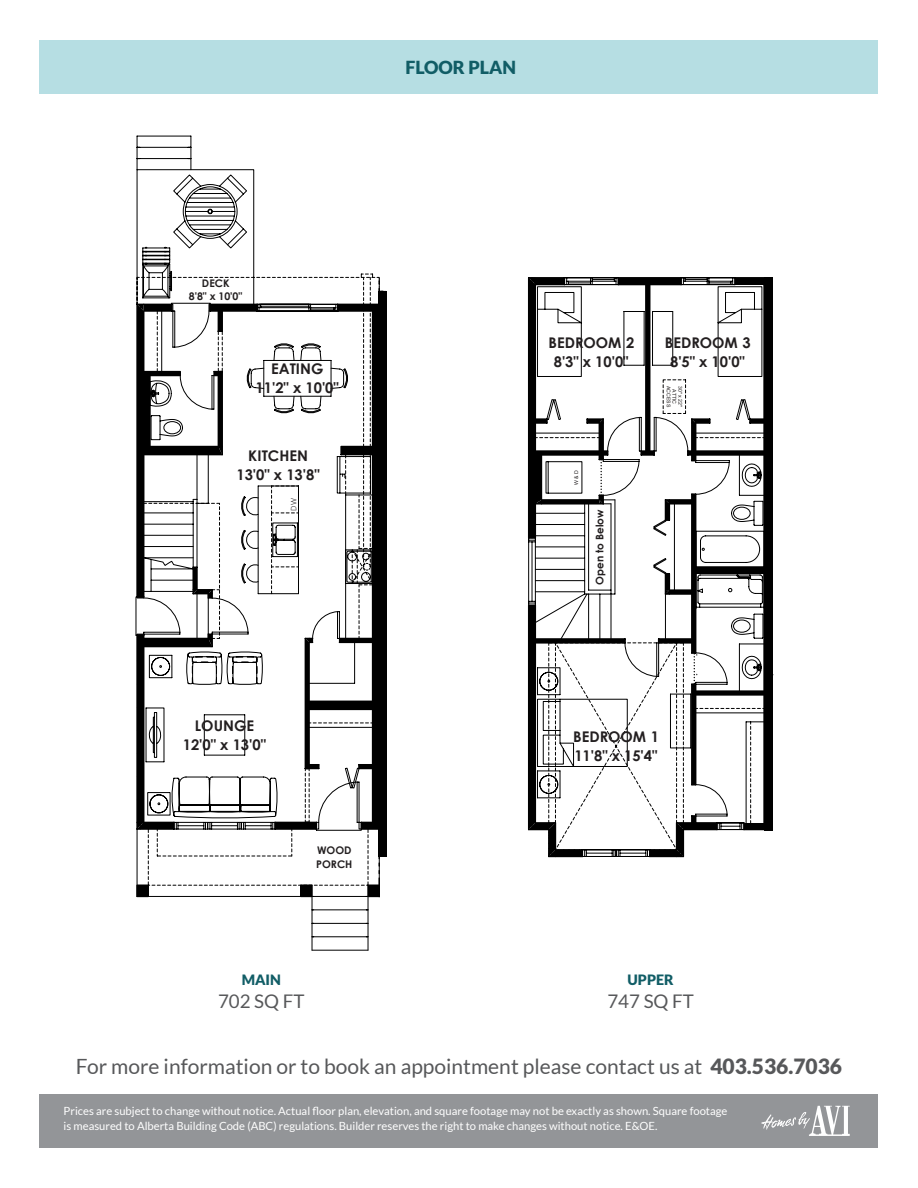
<style>
.page{position:relative;width:918px;height:1188px;background:#fff}
.page>*{position:absolute;margin:0;border:0;box-sizing:border-box;transform-origin:0 0}
.t1{font:21px "Lato";color:#57585a}
.t2{font:18.75px "Lato";color:#57585a}
.t3{font:900 18px "Lato";color:#115d66}
.t4{font:700 14.7px/18.8px "Century Gothic";color:#231f20;text-align:center}
.t5{font:900 14.25px "Lato";color:#115d66}
.t6{font:11.25px "Lato";color:#fff}
.t7{font:700 10.5px/13.4px "Century Gothic";color:#231f20}
.t8{font:300 7.5px "Malgun Gothic";color:#231f20}
.t9{font:5.1px/5.8px "Arial";color:#231f20;text-align:center}
.s1{font-weight:900}
</style>
<div class="page">
<div style="left:40px;top:1094px;width:838px;height:54px;background:#939598"></div>
<svg style="left:761px;top:1106px;width:89px;height:30px"></svg>
<div style="left:40px;top:40px;width:838px;height:54px;background:#b6dee3"></div>
<svg style="left:136px;top:135px;width:244px;height:816px"></svg>
<div style="left:368px;top:885px;width:11px;height:11px;background:#000"></div>
<div style="left:367px;top:885px;width:13px;height:12px;border:1px solid #000"></div>
<div style="left:301px;top:885px;width:11px;height:11px;background:#000"></div>
<div style="left:300px;top:885px;width:13px;height:12px;border:1px solid #000"></div>
<div style="left:137px;top:885px;width:11px;height:11px;background:#000"></div>
<div style="left:136px;top:885px;width:13px;height:12px;border:1px solid #000"></div>
<div style="left:379px;top:291px;width:8px;height:566px;background:#000"></div>
<svg style="left:528px;top:277px;width:245px;height:580px"></svg>
<div style="left:764px;top:277px;width:8px;height:553px;background:#000"></div>
<p class="t3" style="left:405px;top:57px;width:112px">FLOOR PLAN</p>
<p class="t7" style="left:189px;top:276px;width:55px;text-align:center">DECK<br>8'8" x 10'0"</p>
<h3 class="t4" style="left:256px;top:359px;width:85px">EATING<br>11'2" x 10'0"</h3>
<h3 class="t4" style="left:236px;top:446px;width:85px">KITCHEN<br>13'0" x 13'8"</h3>
<p class="t8" style="left:289px;top:511px;width:14px;rotate:-90deg">DW</p>
<h3 class="t4" style="left:183px;top:715px;width:85px">LOUNGE<br>12'0" x 13'0"</h3>
<p class="t7" style="left:316px;top:843px;width:38px">WOOD<br>PORCH</p>
<p class="t5" style="left:242px;top:972px;width:41px">MAIN</p>
<p class="t2" style="left:218px;top:990px;width:88px">702 SQ FT</p>
<h3 class="t4" style="left:549px;top:332px;width:87px">BEDROOM 2<br>8'3" x 10'0"</h3>
<h3 class="t4" style="left:665px;top:332px;width:87px">BEDROOM 3<br>8'5" x 10'0"</h3>
<p class="t9" style="left:573px;top:485px;width:16px;rotate:-90deg">W &amp; D</p>
<p class="t7" style="left:593px;top:585px;width:77px;rotate:-90deg">Open to Below</p>
<p class="t9" style="left:683px;top:386px;width:23px;rotate:90deg">30" x 22"<br>ATTIC<br>ACCESS</p>
<h3 class="t4" style="left:573px;top:727px;width:87px;text-align:left">BEDROOM 1<br>11'8" x 15'4"</h3>
<p class="t5" style="left:628px;top:972px;width:48px">UPPER</p>
<p class="t2" style="left:607px;top:990px;width:88px">747 SQ FT</p>
<p class="t1" style="left:76px;top:1055px;width:768px">For more information or to book an appointment please contact us at <span class="s1">403.536.7036</span></p>
<p class="t6" style="left:64px;top:1104px;width:665px">Prices are subject to change without notice. Actual floor plan, elevation, and square footage may not be exactly as shown. Square footage</p>
<p class="t6" style="left:64px;top:1120px;width:595px">is measured to Alberta Building Code (ABC) regulations. Builder reserves the right to make changes without notice. E&amp;OE.</p>
</div>
